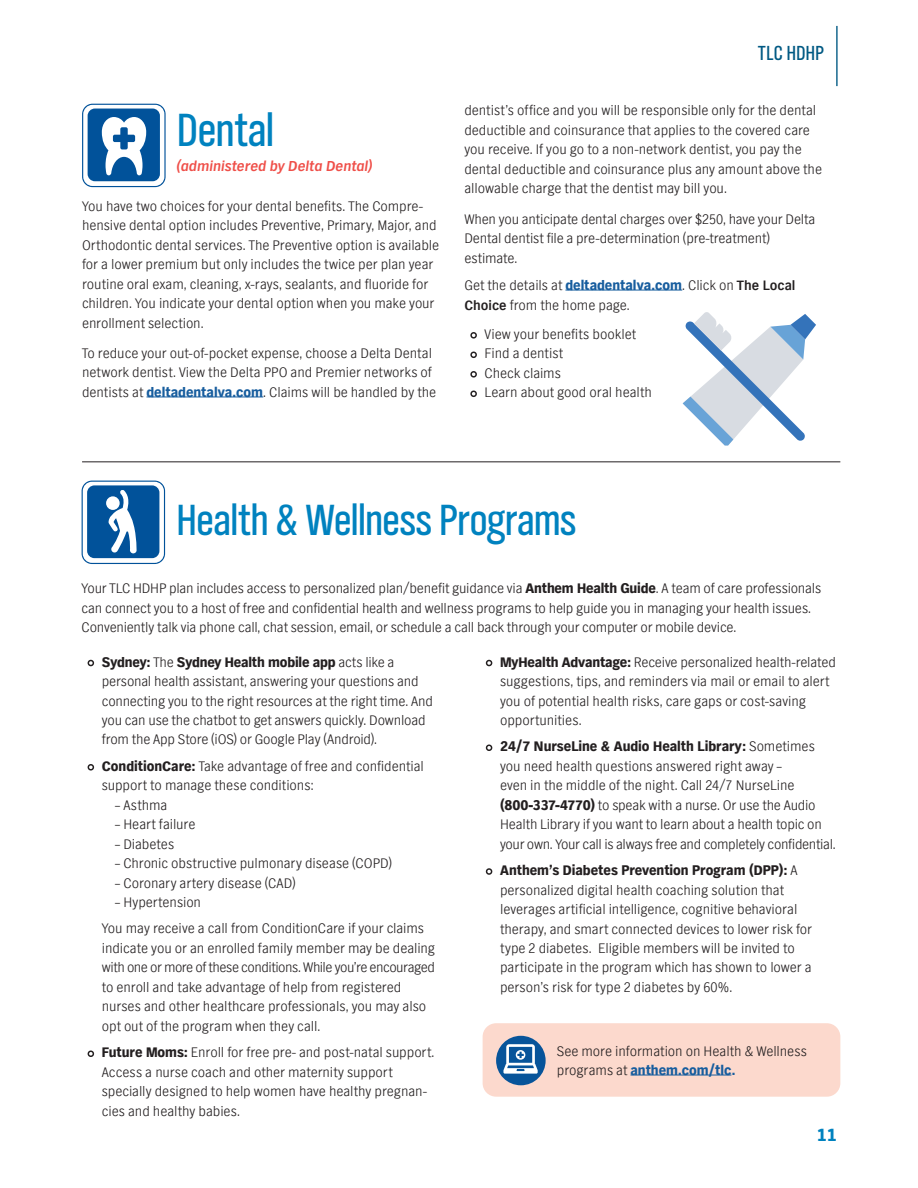
<style>
.page{position:relative;width:918px;height:1188px;background:#fff}
.page>*{position:absolute;margin:0;border:0;box-sizing:border-box;transform-origin:0 0}
.t1{font:48px "TV Nord EF Regular Con";letter-spacing:-.025em;color:#0082bf}
.t2{font:45px "TV Nord EF Regular Con";letter-spacing:-.02em;color:#0082bf}
.t3{font:21px "TV Nord EF Regular Con";letter-spacing:-.015em;color:#005983}
.t4{font:900 18px "TV Nord EF";color:#0082bf}
.t5{font:italic 700 15px "TV Nord EF";color:#ef4f49}
.t6{font:300 14.25px/19.5px "TV Nord EF";letter-spacing:-.005em;color:#231f20}
.s1{font-weight:900;color:#175d9e}
.s2{font-weight:700}
.s3{font-weight:900;font-size:15px}
.s4{font-weight:900}
</style>
<div class="page">
<hr style="left:836px;top:26px;width:2px;height:60px;background:#005983">
<hr style="left:146px;top:396px;width:117px;height:1px;background:#175d9e">
<svg style="left:683px;top:312px;width:133px;height:133px"></svg>
<svg style="left:82px;top:104px;width:84px;height:83px"></svg>
<svg style="left:82px;top:481px;width:83px;height:83px"></svg>
<div style="left:483px;top:1023px;width:357px;height:74px;background:#fcd9cd;border-radius:14px"></div>
<div style="left:496px;top:1036px;width:50px;height:49px;background:#07549a;border-radius:50%"></div>
<svg style="left:503px;top:1044px;width:35px;height:30px"></svg>
<hr style="left:631px;top:1075px;width:100px;height:1px;background:#175d9e">
<hr style="left:565px;top:290px;width:117px;height:1px;background:#175d9e">
<hr style="left:82px;top:462px;width:758px;height:1px;background:#231f20">
<h1 class="t1" style="left:177px;top:104px;width:100px">Dental</h1>
<p class="t5" style="left:177px;top:157px;width:198px">(administered by Delta Dental)</p>
<p class="t6" style="left:82px;top:196px;width:359px">You have two choices for your dental benefits. The Compre&shy;hensive dental option includes Preventive, Primary, Major, and Orthodontic dental services. The Preventive option is available for a lower premium but only includes the twice per plan year routine oral exam, cleaning, x-rays, sealants, and fluoride for children. You indicate your dental option when you make your enrollment selection.</p>
<p class="t6" style="left:82px;top:344px;width:356px">To reduce your out-of-pocket expense, choose a Delta Dental network dentist. View the Delta PPO and Premier networks of dentists at <span class="s1">deltadentalva.com</span>. Claims will be handled by the</p>
<h3 class="t3" style="left:758px;top:42px;width:67px">TLC HDHP</h3>
<p class="t6" style="left:464px;top:101px;width:359px">dentist’s office and you will be responsible only for the dental deductible and coinsurance that applies to the covered care you receive. If you go to a non-network dentist, you pay the dental deductible and coinsurance plus any amount above the allowable charge that the dentist may bill you.</p>
<p class="t6" style="left:464px;top:209px;width:353px">When you anticipate dental charges over $250, have your Delta<br>Dental dentist file a pre-determination (pre-treatment) estimate.</p>
<p class="t6" style="left:464px;top:276px;width:333px">Get the details at <span class="s1">deltadentalva.com</span>. Click on <span class="s2">The Local<br>Choice</span> from the home page.</p>
<p class="t6" style="left:471px;top:324px;width:166px"><span class="s3">•</span> View your benefits booklet</p>
<p class="t6" style="left:471px;top:344px;width:94px"><span class="s3">•</span> Find a dentist</p>
<p class="t6" style="left:471px;top:363px;width:91px"><span class="s3">•</span> Check claims</p>
<p class="t6" style="left:471px;top:383px;width:182px"><span class="s3">•</span> Learn about good oral health</p>
<h2 class="t2" style="left:176px;top:495px;width:402px">Health &amp; Wellness Programs</h2>
<p class="t6" style="left:82px;top:579px;width:741px">Your TLC HDHP plan includes access to personalized plan/benefit guidance via <span class="s4">Anthem Health Guide</span>. A team of care professionals can connect you to a host of free and confidential health and wellness programs to help guide you in managing your health issues.<br>Conveniently talk via phone call, chat session, email, or schedule a call back through your computer or mobile device.</p>
<p class="t6" style="left:102px;top:652px;width:333px;text-indent:-13px"><span class="s3">•</span> <span class="s4">Sydney:</span> The <span class="s4">Sydney Health mobile app</span> acts like a personal health assistant, answering your questions and connecting you to the right resources at the right time. And you can use the chatbot to get answers quickly. Download from the App Store (iOS) or Google Play (Android).</p>
<p class="t6" style="left:102px;top:756px;width:324px;text-indent:-13px"><span class="s3">•</span> <span class="s4">ConditionCare:</span> Take advantage of free and confidential support to manage these conditions:</p>
<p class="t6" style="left:115px;top:795px;width:54px">– Asthma</p>
<p class="t6" style="left:115px;top:815px;width:82px">– Heart failure</p>
<p class="t6" style="left:115px;top:834px;width:61px">– Diabetes</p>
<p class="t6" style="left:115px;top:854px;width:278px">– Chronic obstructive pulmonary disease (COPD)</p>
<p class="t6" style="left:115px;top:873px;width:182px">– Coronary artery disease (CAD)</p>
<p class="t6" style="left:102px;top:890px;width:324px;line-height:26.2px;text-indent:13px">– Hypertension<br>You may receive a call from ConditionCare if your claims</p>
<p class="t6" style="left:102px;top:939px;width:335px">indicate you or an enrolled family member may be dealing with one or more of these conditions. While you’re encouraged to enroll and take advantage of help from registered nurses and other healthcare professionals, you may also opt out of the program when they call.</p>
<p class="t6" style="left:102px;top:1043px;width:334px;text-indent:-13px"><span class="s3">•</span> <span class="s4">Future Moms:</span> Enroll for free pre- and post-natal support.<br>Access a nurse coach and other maternity support specially designed to help women have healthy pregnan&shy;cies and healthy babies.</p>
<p class="t6" style="left:500px;top:652px;width:337px;text-indent:-14px"><span class="s3">•</span> <span class="s4">MyHealth Advantage:</span> Receive personalized health-related suggestions, tips, and reminders via mail or email to alert you of potential health risks, care gaps or cost-saving opportunities.</p>
<p class="t6" style="left:500px;top:737px;width:337px;text-indent:-14px"><span class="s3">•</span> <span class="s4">24/7 NurseLine &amp; Audio Health Library:</span> Sometimes you need health questions answered right away –<br>even in the middle of the night. Call 24/7 NurseLine <span class="s4">(800-337-4770)</span> to speak with a nurse. Or use the Audio Health Library if you want to learn about a health topic on your own. Your call is always free and completely confidential.</p>
<p class="t6" style="left:500px;top:861px;width:313px;text-indent:-14px"><span class="s3">•</span> <span class="s4">Anthem’s Diabetes Prevention Program (DPP):</span> A personalized digital health coaching solution that leverages artificial intelligence, cognitive behavioral therapy, and smart connected devices to lower risk for type 2 diabetes. Eligible members will be invited to participate in the program which has shown to lower a person’s risk for type 2 diabetes by 60%.</p>
<p class="t6" style="left:557px;top:1041px;width:252px">See more information on Health &amp; Wellness programs at <span class="s1">anthem.com/tlc.</span></p>
<p class="t4" style="left:817px;top:1124px;width:22px">11</p>
</div>
